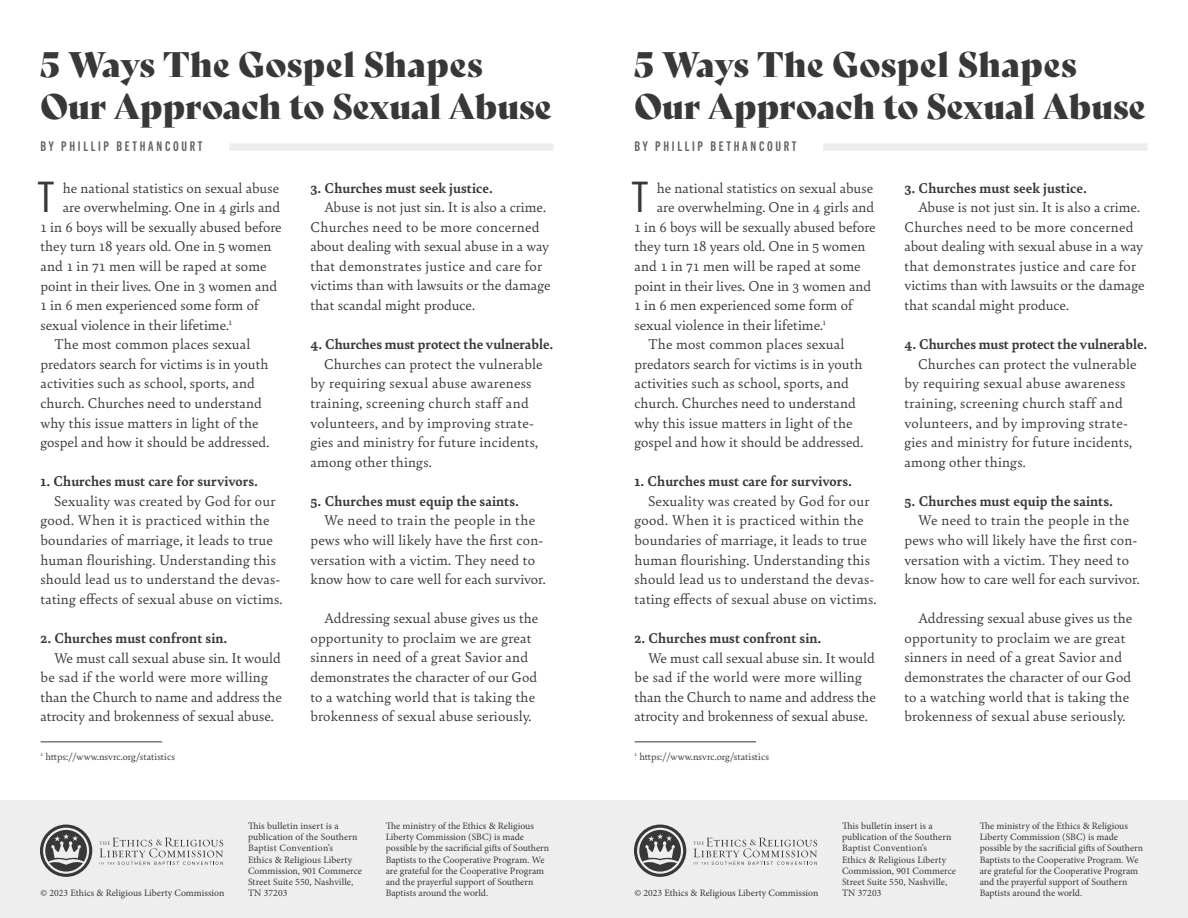
<style>
.page{position:relative;width:1188px;height:918px;background:#fff}
.page>*{position:absolute;margin:0;border:0;box-sizing:border-box;transform-origin:0 0}
.t1{font:42px "Trade Gothic LT Std Cn 18";color:#383839}
.t2{font:34.5px/42px "Bely Display";letter-spacing:-.005em;color:#383839}
.t3{font:15px/19.6px "Bely";letter-spacing:.01em;color:#383839}
.t4{font:700 15px "Bely";letter-spacing:.01em;color:#383839}
.t5{font:13.5px "Trade Gothic Next SR Pro Bd Cm";letter-spacing:.2em;color:#636366}
.t6{font:10.5px "Bely";color:#383839}
.t7{font:9.75px/11.2px "Minion Pro";color:#383839}
</style>
<div class="page">
<div style="left:229px;top:143px;width:325px;height:8px;background:#eeeeef"></div>
<hr style="left:41px;top:741px;width:121px;height:1px;background:#383839">
<div style="left:0;top:800px;width:594px;height:118px;background:#eeeeef"></div>
<svg style="left:99px;top:838px;width:124px;height:27px"></svg>
<svg style="left:40px;top:825px;width:52px;height:52px"></svg>
<div style="left:823px;top:143px;width:325px;height:8px;background:#eeeeef"></div>
<hr style="left:635px;top:741px;width:121px;height:1px;background:#383839">
<div style="left:594px;top:800px;width:594px;height:118px;background:#eeeeef"></div>
<svg style="left:693px;top:838px;width:124px;height:27px"></svg>
<svg style="left:634px;top:825px;width:52px;height:52px"></svg>
<h2 class="t2" style="left:41px;top:41px;width:513px">5 Ways The Gospel Shapes<br>Our Approach to Sexual Abuse</h2>
<p class="t5" style="left:41px;top:137px;width:163px">BY PHILLIP BETHANCOURT</p>
<p class="t3" style="left:63px;top:177px;width:218px">he national statistics on sexual abuse</p>
<p class="t3" style="left:63px;top:197px;width:219px">are overwhelming. One in 4 girls and</p>
<p class="t3" style="left:41px;top:216px;width:243px">1 in 6 boys will be sexually abused before</p>
<p class="t3" style="left:41px;top:236px;width:233px">they turn 18 years old. One in 5 women</p>
<p class="t3" style="left:41px;top:255px;width:228px">and 1 in 71 men will be raped at some</p>
<p class="t3" style="left:41px;top:275px;width:238px">point in their lives. One in 3 women and</p>
<p class="t3" style="left:41px;top:295px;width:220px">1 in 6 men experienced some form of</p>
<p class="t3" style="left:41px;top:314px;width:193px">sexual violence in their lifetime.<sup>1</sup></p>
<p class="t3" style="left:54px;top:334px;width:198px">The most common places sexual</p>
<p class="t3" style="left:40px;top:353px;width:230px">predators search for victims is in youth</p>
<p class="t3" style="left:40px;top:373px;width:216px">activities such as school, sports, and</p>
<p class="t3" style="left:40px;top:392px;width:223px">church. Churches need to understand</p>
<p class="t3" style="left:40px;top:412px;width:220px">why this issue matters in light of the</p>
<p class="t3" style="left:40px;top:432px;width:230px">gospel and how it should be addressed.</p>
<p class="t4" style="left:40px;top:471px;width:219px">1. Churches must care for survivors.</p>
<p class="t3" style="left:40px;top:490px;width:244px;text-indent:14px">Sexuality was created by God for our good. When it is practiced within the boundaries of marriage, it leads to true human flourishing. Understanding this should lead us to understand the devas&shy;tating effects of sexual abuse on victims.</p>
<p class="t4" style="left:40px;top:627px;width:189px">2. Churches must confront sin.</p>
<p class="t3" style="left:40px;top:647px;width:243px;text-indent:14px">We must call sexual abuse sin. It would be sad if the world were more willing than the Church to name and address the atrocity and brokenness of sexual abuse.</p>
<p class="t4" style="left:310px;top:177px;width:184px">3. Churches must seek justice.</p>
<p class="t3" style="left:310px;top:197px;width:242px;text-indent:14px">Abuse is not just sin. It is also a crime.<br>Churches need to be more concerned about dealing with sexual abuse in a way that demonstrates justice and care for victims than with lawsuits or the damage that scandal might produce.</p>
<p class="t4" style="left:310px;top:334px;width:244px">4. Churches must protect the vulnerable.</p>
<p class="t3" style="left:310px;top:353px;width:234px;text-indent:14px">Churches can protect the vulnerable by requiring sexual abuse awareness training, screening church staff and volunteers, and by improving strate&shy;gies and ministry for future incidents, among other things.</p>
<p class="t4" style="left:310px;top:490px;width:210px">5. Churches must equip the saints.</p>
<p class="t3" style="left:310px;top:510px;width:237px;text-indent:14px">We need to train the people in the pews who will likely have the first con&shy;versation with a victim. They need to know how to care well for each survivor.</p>
<p class="t3" style="left:310px;top:608px;width:229px;text-indent:14px">Addressing sexual abuse gives us the opportunity to proclaim we are great sinners in need of a great Savior and demonstrates the character of our God to a watching world that is taking the brokenness of sexual abuse seriously.</p>
<h1 class="t1" style="left:38px;top:172px;width:18px">T</h1>
<p class="t6" style="left:40px;top:749px;width:136px"><sup>1</sup> https://www.nsvrc.org/statistics</p>
<p class="t7" style="left:248px;top:820px;width:115px">This bulletin insert is a publication of the Southern<br>Baptist Convention’s<br>Ethics &amp; Religious Liberty<br>Commission, 901 Commerce<br>Street Suite 550, Nashville,<br>TN 37203</p>
<p class="t7" style="left:386px;top:820px;width:165px">The ministry of the Ethics &amp; Religious Liberty Commission (SBC) is made possible by the sacrificial gifts of Southern Baptists to the Cooperative Program. We are grateful for the Cooperative Program and the prayerful support of Southern</p>
<p class="t7" style="left:41px;top:888px;width:185px">© 2023 Ethics &amp; Religious Liberty Commission</p>
<p class="t7" style="left:386px;top:888px;width:104px">Baptists around the world.</p>
<h2 class="t2" style="left:635px;top:41px;width:513px">5 Ways The Gospel Shapes<br>Our Approach to Sexual Abuse</h2>
<p class="t5" style="left:635px;top:137px;width:163px">BY PHILLIP BETHANCOURT</p>
<p class="t3" style="left:657px;top:177px;width:218px">he national statistics on sexual abuse</p>
<p class="t3" style="left:657px;top:197px;width:219px">are overwhelming. One in 4 girls and</p>
<p class="t3" style="left:635px;top:216px;width:243px">1 in 6 boys will be sexually abused before</p>
<p class="t3" style="left:635px;top:236px;width:233px">they turn 18 years old. One in 5 women</p>
<p class="t3" style="left:635px;top:255px;width:228px">and 1 in 71 men will be raped at some</p>
<p class="t3" style="left:635px;top:275px;width:238px">point in their lives. One in 3 women and</p>
<p class="t3" style="left:635px;top:295px;width:220px">1 in 6 men experienced some form of</p>
<p class="t3" style="left:635px;top:314px;width:193px">sexual violence in their lifetime.<sup>1</sup></p>
<p class="t3" style="left:648px;top:334px;width:198px">The most common places sexual</p>
<p class="t3" style="left:634px;top:353px;width:230px">predators search for victims is in youth</p>
<p class="t3" style="left:634px;top:373px;width:216px">activities such as school, sports, and</p>
<p class="t3" style="left:634px;top:392px;width:223px">church. Churches need to understand</p>
<p class="t3" style="left:634px;top:412px;width:220px">why this issue matters in light of the</p>
<p class="t3" style="left:634px;top:432px;width:230px">gospel and how it should be addressed.</p>
<p class="t4" style="left:634px;top:471px;width:219px">1. Churches must care for survivors.</p>
<p class="t3" style="left:634px;top:490px;width:244px;text-indent:14px">Sexuality was created by God for our good. When it is practiced within the boundaries of marriage, it leads to true human flourishing. Understanding this should lead us to understand the devas&shy;tating effects of sexual abuse on victims.</p>
<p class="t4" style="left:634px;top:627px;width:189px">2. Churches must confront sin.</p>
<p class="t3" style="left:634px;top:647px;width:243px;text-indent:14px">We must call sexual abuse sin. It would be sad if the world were more willing than the Church to name and address the atrocity and brokenness of sexual abuse.</p>
<p class="t4" style="left:904px;top:177px;width:184px">3. Churches must seek justice.</p>
<p class="t3" style="left:904px;top:197px;width:242px;text-indent:14px">Abuse is not just sin. It is also a crime.<br>Churches need to be more concerned about dealing with sexual abuse in a way that demonstrates justice and care for victims than with lawsuits or the damage that scandal might produce.</p>
<p class="t4" style="left:904px;top:334px;width:244px">4. Churches must protect the vulnerable.</p>
<p class="t3" style="left:904px;top:353px;width:234px;text-indent:14px">Churches can protect the vulnerable by requiring sexual abuse awareness training, screening church staff and volunteers, and by improving strate&shy;gies and ministry for future incidents, among other things.</p>
<p class="t4" style="left:904px;top:490px;width:210px">5. Churches must equip the saints.</p>
<p class="t3" style="left:904px;top:510px;width:237px;text-indent:14px">We need to train the people in the pews who will likely have the first con&shy;versation with a victim. They need to know how to care well for each survivor.</p>
<p class="t3" style="left:904px;top:608px;width:229px;text-indent:14px">Addressing sexual abuse gives us the opportunity to proclaim we are great sinners in need of a great Savior and demonstrates the character of our God to a watching world that is taking the brokenness of sexual abuse seriously.</p>
<h1 class="t1" style="left:632px;top:172px;width:18px">T</h1>
<p class="t6" style="left:634px;top:749px;width:136px"><sup>1</sup> https://www.nsvrc.org/statistics</p>
<p class="t7" style="left:842px;top:820px;width:115px">This bulletin insert is a publication of the Southern<br>Baptist Convention’s<br>Ethics &amp; Religious Liberty<br>Commission, 901 Commerce<br>Street Suite 550, Nashville,<br>TN 37203</p>
<p class="t7" style="left:980px;top:820px;width:165px">The ministry of the Ethics &amp; Religious Liberty Commission (SBC) is made possible by the sacrificial gifts of Southern Baptists to the Cooperative Program. We are grateful for the Cooperative Program and the prayerful support of Southern</p>
<p class="t7" style="left:635px;top:888px;width:185px">© 2023 Ethics &amp; Religious Liberty Commission</p>
<p class="t7" style="left:980px;top:888px;width:104px">Baptists around the world.</p>
</div>
